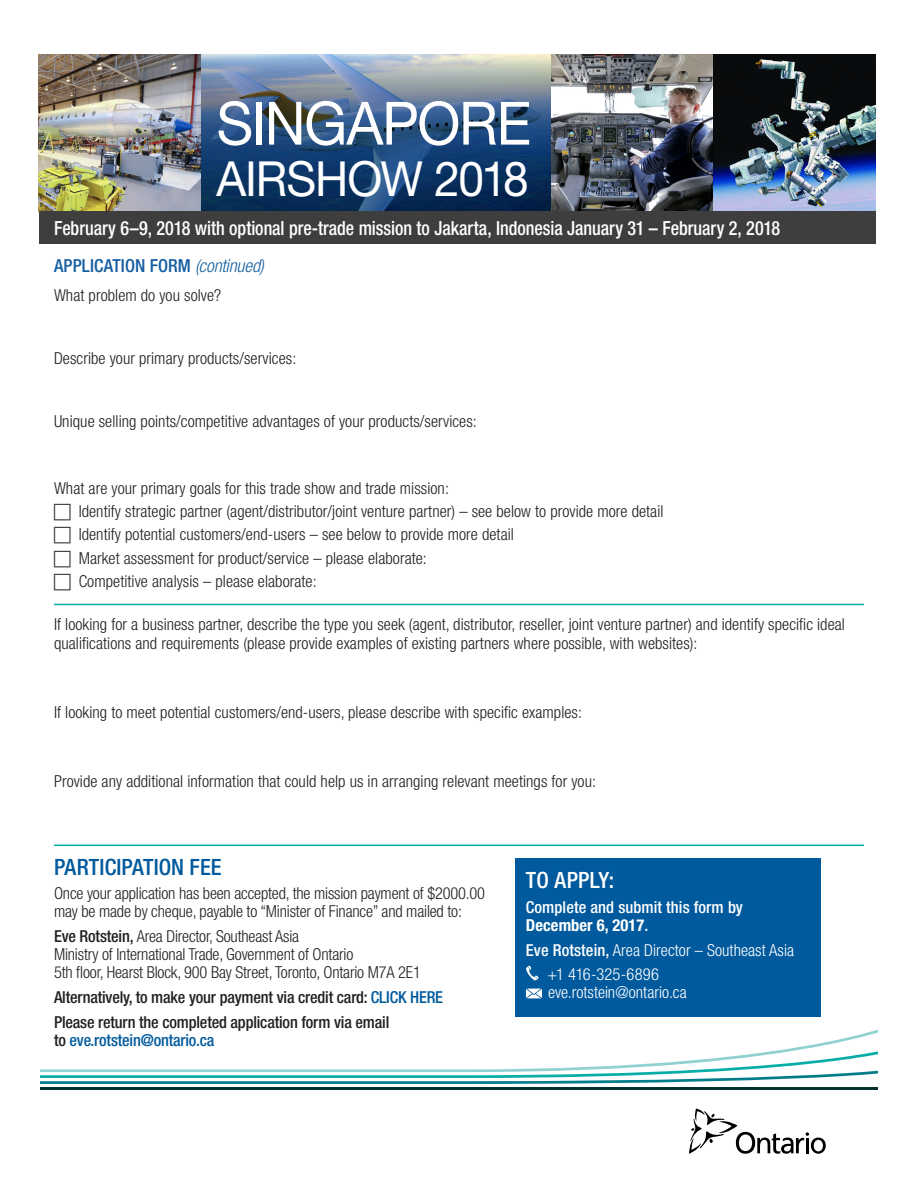
<style>
.page{position:relative;width:918px;height:1188px;background:#fff}
.page>*{position:absolute;margin:0;border:0;box-sizing:border-box;transform-origin:0 0}
.t1{font:59.7px "Helvetica Neue LT Std";letter-spacing:-.025em;color:#fff;scale:.95 1}
.t2{font:48.45px "Helvetica Neue LT Std";letter-spacing:-.03em;color:#fff;scale:.95 1}
.t3{font:500 condensed 22.5px "Helvetica Neue LT Std";color:#015a9d}
.t4{font:500 condensed 22.5px "Helvetica Neue LT Std";letter-spacing:.005em;color:#fff}
.t5{font:500 condensed 19.5px "Helvetica Neue LT Std";letter-spacing:-.005em;color:#fff;scale:.93 1}
.t6{font:500 condensed 18px "Helvetica Neue LT Std";letter-spacing:.005em;color:#155fa1}
.t7{font:300 condensed 16.5px/23.1px "Helvetica Neue LT Std";letter-spacing:.005em;color:#231f20}
.t8{font:500 condensed 16.5px/24.8px "Helvetica Neue LT Std";letter-spacing:-.01em;color:#231f20}
.t9{font:300 condensed 16.5px/24.8px "Helvetica Neue LT Std";letter-spacing:.005em;color:#fff}
.t10{font:500 condensed 16.5px/18px "Helvetica Neue LT Std";letter-spacing:.005em;color:#fff}
.t11{font:500 condensed 16.5px "Helvetica Neue LT Std";letter-spacing:-.01em;color:#015a9d}
.s1{font-weight:300;font-style:italic}
.s2{font-weight:500}
.s3{color:#015a9d}
.s4{color:#231f20}
.s5{font-weight:700}
</style>
<div class="page">
<hr style="left:40px;top:1087px;width:838px;height:3px;background:#03322f">
<svg style="left:40px;top:1041px;width:838px;height:43px"></svg>
<svg style="left:689px;top:1109px;width:137px;height:45px"></svg>
<hr style="left:54px;top:604px;width:810px;height:1px;background:#07ada7">
<hr style="left:54px;top:845px;width:810px;height:1px;background:#07ada7">
<img style="left:39px;top:54px;width:837px;height:157px">
<img style="left:200px;top:54px;width:352px;height:157px">
<div style="left:39px;top:211px;width:837px;height:33px;background:#3e3e3f"></div>
<div style="left:515px;top:859px;width:305px;height:158px;background:#015a9d"></div>
<svg style="left:526px;top:966px;width:13px;height:14px"></svg>
<svg style="left:526px;top:989px;width:16px;height:9px"></svg>
<h1 class="t1" style="left:216px;top:88px;width:333px">SINGAPORE</h1>
<h2 class="t2" style="left:216px;top:150px;width:330px">AIRSHOW 2018</h2>
<p class="t5" style="left:54px;top:216px;width:782px">February 6–9, 2018 with optional pre-trade mission to Jakarta, Indonesia January 31 – February 2, 2018</p>
<p class="t6" style="left:54px;top:255px;width:211px">APPLICATION FORM <span class="s1">(continued)</span></p>
<p class="t7" style="left:54px;top:283px;width:169px">What problem do you solve?</p>
<p class="t7" style="left:54px;top:346px;width:244px">Describe your primary products/services:</p>
<p class="t7" style="left:54px;top:409px;width:424px">Unique selling points/competitive advantages of your products/services:</p>
<p class="t7" style="left:79px;top:477px;width:586px;text-indent:-25px">What are your primary goals for this trade show and trade mission:<br>Identify strategic partner (agent/distributor/joint venture partner) – see below to provide more detail Identify potential customers/end-users – see below to provide more detail<br>Market assessment for product/service – please elaborate:<br>Competitive analysis – please elaborate:</p>
<p class="t7" style="left:54px;top:614px;width:792px;line-height:19.5px">If looking for a business partner, describe the type you seek (agent, distributor, reseller, joint venture partner) and identify specific ideal qualifications and requirements (please provide examples of existing partners where possible, with websites):</p>
<p class="t7" style="left:54px;top:701px;width:530px">If looking to meet potential customers/end-users, please describe with specific examples:</p>
<p class="t7" style="left:54px;top:770px;width:544px">Provide any additional information that could help us in arranging relevant meetings for you:</p>
<h3 class="t3" style="left:54px;top:853px;width:169px">PARTICIPATION FEE</h3>
<p class="t7" style="left:54px;top:884px;width:433px;line-height:18px">Once your application has been accepted, the mission payment of $2000.00 may be made by cheque, payable to “Minister of Finance” and mailed to:</p>
<p class="t7" style="left:54px;top:927px;width:368px;line-height:18px"><span class="s2">Eve Rotstein,</span> Area Director, Southeast Asia<br>Ministry of International Trade, Government of Ontario<br>5th floor, Hearst Block, 900 Bay Street, Toronto, Ontario M7A 2E1</p>
<p class="t8" style="left:54px;top:984px;width:391px">Alternatively, to make your payment via credit card: <span class="s3">CLICK HERE<br></span>Please return the completed application form via email</p>
<p class="t11" style="left:54px;top:1030px;width:162px"><span class="s4">to</span> eve.rotstein@ontario.ca</p>
<h3 class="t4" style="left:526px;top:867px;width:90px">TO APPLY:</h3>
<p class="t10" style="left:526px;top:898px;width:218px">Complete and submit this form by<br><span class="s5">December 6, 2017</span>.</p>
<p class="t9" style="left:548px;top:937px;width:248px;text-indent:-22px"><span class="s2">Eve Rotstein,</span> Area Director – Southeast Asia +1 416-325-6896</p>
<p class="t9" style="left:548px;top:980px;width:140px">eve.rotstein@ontario.ca</p>
</div>
